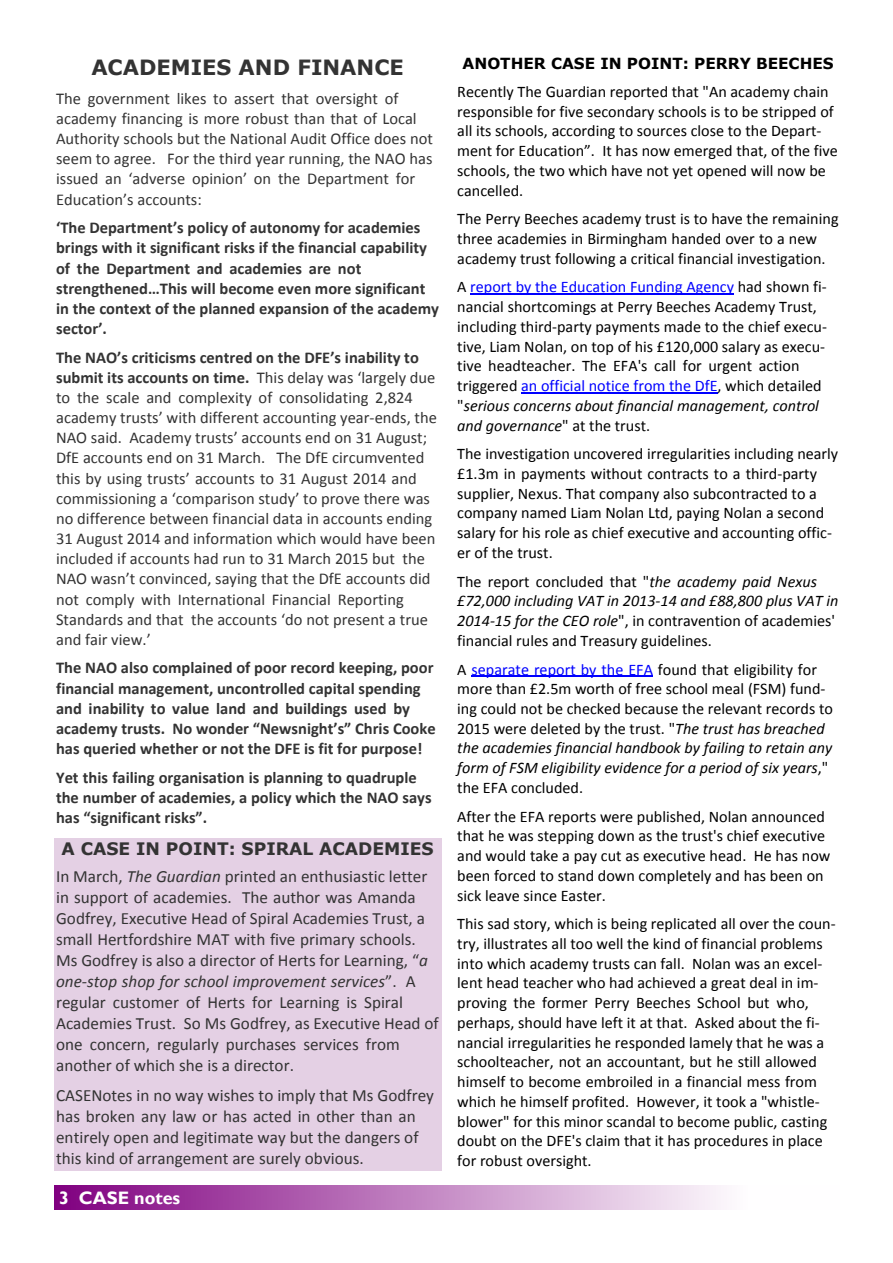
<style>
.page{position:relative;width:893px;height:1263px;background:#fff}
.page>*{position:absolute;margin:0;border:0;box-sizing:border-box;transform-origin:0 0}
.t1{font:700 21px "Verdana";color:#333}
.t2{font:700 18px "Gill Sans";color:#fff}
.t3{font:17.1px/21px "Calibri";color:#333}
.t4{font:700 17.1px "Verdana";color:#333}
.t5{font:16.5px/20.1px "Calibri";color:#333}
.t6{font:700 16.5px/20.1px "Calibri";color:#333}
.t7{font:16.2px/19.6px "Calibri";color:#000}
.t8{font:700 15.3px "Verdana";color:#000}
.s1{font-weight:700}
.s2{font-style:italic}
.s3{color:#00f}
</style>
<div class="page">
<div style="left:54px;top:1185px;width:785px;height:24px;background:linear-gradient(to right,#810381,#fff)"></div>
<div style="left:54px;top:837px;width:387px;height:333px;background:#e4d0e4"></div>
<hr style="left:470px;top:294px;width:264px;height:1px;background:#00f">
<hr style="left:521px;top:392px;width:196px;height:1px;background:#00f">
<hr style="left:472px;top:676px;width:181px;height:1px;background:#00f">
<p class="t1" style="left:91px;top:59px;width:314px">ACADEMIES AND FINANCE</p>
<p class="t5" style="left:56px;top:90px;width:378px">The government likes to assert that oversight of academy financing is more robust than that of Local Authority schools but the National Audit Office does not seem to agree. For the third year running, the NAO has issued an ‘adverse opinion’ on the Department for Education’s accounts:</p>
<p class="t6" style="left:56px;top:219px;width:384px">‘The Department’s policy of autonomy for academies brings with it significant risks if the financial capability of the Department and academies are not strengthened…This will become even more significant in the context of the planned expansion of the academy sector’.</p>
<p class="t5" style="left:56px;top:348px;width:382px"><span class="s1">The NAO’s criticisms centred on the DFE’s inability to submit its accounts on time.</span> This delay was ‘largely due to the scale and complexity of consolidating 2,824 academy trusts’ with different accounting year-ends, the NAO said. Academy trusts’ accounts end on 31 August; DfE accounts end on 31 March. The DfE circumvented this by using trusts’ accounts to 31 August 2014 and commissioning a ‘comparison study’ to prove there was no difference between financial data in accounts ending 31 August 2014 and information which would have been included if accounts had run to 31 March 2015 but the NAO wasn’t convinced, saying that the DfE accounts did not comply with International Financial Reporting Standards and that the accounts ‘do not present a true and fair view.’</p>
<p class="t6" style="left:56px;top:659px;width:381px">The NAO also complained of poor record keeping, poor financial management, uncontrolled capital spending and inability to value land and buildings used by academy trusts. No wonder “Newsnight’s” Chris Cooke has queried whether or not the DFE is fit for purpose!</p>
<p class="t6" style="left:56px;top:768px;width:377px">Yet this failing organisation is planning to quadruple the number of academies, a policy which the NAO says has “significant risks”.</p>
<p class="t4" style="left:62px;top:842px;width:374px">A CASE IN POINT: SPIRAL ACADEMIES</p>
<p class="t3" style="left:56px;top:867px;width:384px">In March, <span class="s2">The Guardian</span> printed an enthusiastic letter in support of academies. The author was Amanda Godfrey, Executive Head of Spiral Academies Trust, a small Hertfordshire MAT with five primary schools.<br>Ms Godfrey is also a director of Herts for Learning, “<span class="s2">a one-stop shop for school improvement services</span>”. A regular customer of Herts for Learning is Spiral Academies Trust. So Ms Godfrey, as Executive Head of one concern, regularly purchases services from another of which she is a director.</p>
<p class="t3" style="left:56px;top:1086px;width:379px">CASENotes in no way wishes to imply that Ms Godfrey has broken any law or has acted in other than an entirely open and legitimate way but the dangers of this kind of arrangement are surely obvious.</p>
<p class="t2" style="left:59px;top:1191px;width:123px">3 CASE notes</p>
<p class="t8" style="left:462px;top:58px;width:373px">ANOTHER CASE IN POINT: PERRY BEECHES</p>
<p class="t7" style="left:457px;top:83px;width:382px">Recently The Guardian reported that "An academy chain responsible for five secondary schools is to be stripped of all its schools, according to sources close to the Depart&shy;ment for Education”. It has now emerged that, of the five schools, the two which have not yet opened will now be cancelled.</p>
<p class="t7" style="left:457px;top:210px;width:383px">The Perry Beeches academy trust is to have the remaining three academies in Birmingham handed over to a new academy trust following a critical financial investigation.</p>
<p class="t7" style="left:457px;top:279px;width:371px">A <span class="s3">report by the Education Funding Agency</span> had shown fi&shy;nancial shortcomings at Perry Beeches Academy Trust, including third-party payments made to the chief execu&shy;tive, Liam Nolan, on top of his £120,000 salary as execu&shy;tive headteacher. The EFA's call for urgent action triggered <span class="s3">an official notice from the DfE</span>, which detailed "<span class="s2">serious concerns about financial management, control and governance</span>" at the trust.</p>
<p class="t7" style="left:457px;top:445px;width:382px">The investigation uncovered irregularities including nearly £1.3m in payments without contracts to a third-party supplier, Nexus. That company also subcontracted to a company named Liam Nolan Ltd, paying Nolan a second salary for his role as chief executive and accounting offic&shy;er of the trust.</p>
<p class="t7" style="left:457px;top:573px;width:383px">The report concluded that "<span class="s2">the academy paid Nexus £72,000 including VAT in 2013-14 and £88,800 plus VAT in 2014-15 for the CEO role</span>", in contravention of academies' financial rules and Treasury guidelines.</p>
<p class="t7" style="left:457px;top:661px;width:377px">A <span class="s3">separate report by the EFA</span> found that eligibility for more than £2.5m worth of free school meal (FSM) fund&shy;ing could not be checked because the relevant records to 2015 were deleted by the trust. "<span class="s2">The trust has breached the academies financial handbook by failing to retain any form of FSM eligibility evidence for a period of six years</span>," the EFA concluded.</p>
<p class="t7" style="left:457px;top:808px;width:375px">After the EFA reports were published, Nolan announced that he was stepping down as the trust's chief executive and would take a pay cut as executive head. He has now been forced to stand down completely and has been on sick leave since Easter.</p>
<p class="t7" style="left:457px;top:915px;width:380px">This sad story, which is being replicated all over the coun&shy;try, illustrates all too well the kind of financial problems into which academy trusts can fall. Nolan was an excel&shy;lent head teacher who had achieved a great deal in im&shy;proving the former Perry Beeches School but who, perhaps, should have left it at that. Asked about the fi&shy;nancial irregularities he responded lamely that he was a schoolteacher, not an accountant, but he still allowed himself to become embroiled in a financial mess from which he himself profited. However, it took a "whistle&shy;blower" for this minor scandal to become public, casting doubt on the DFE's claim that it has procedures in place for robust oversight.</p>
</div>
